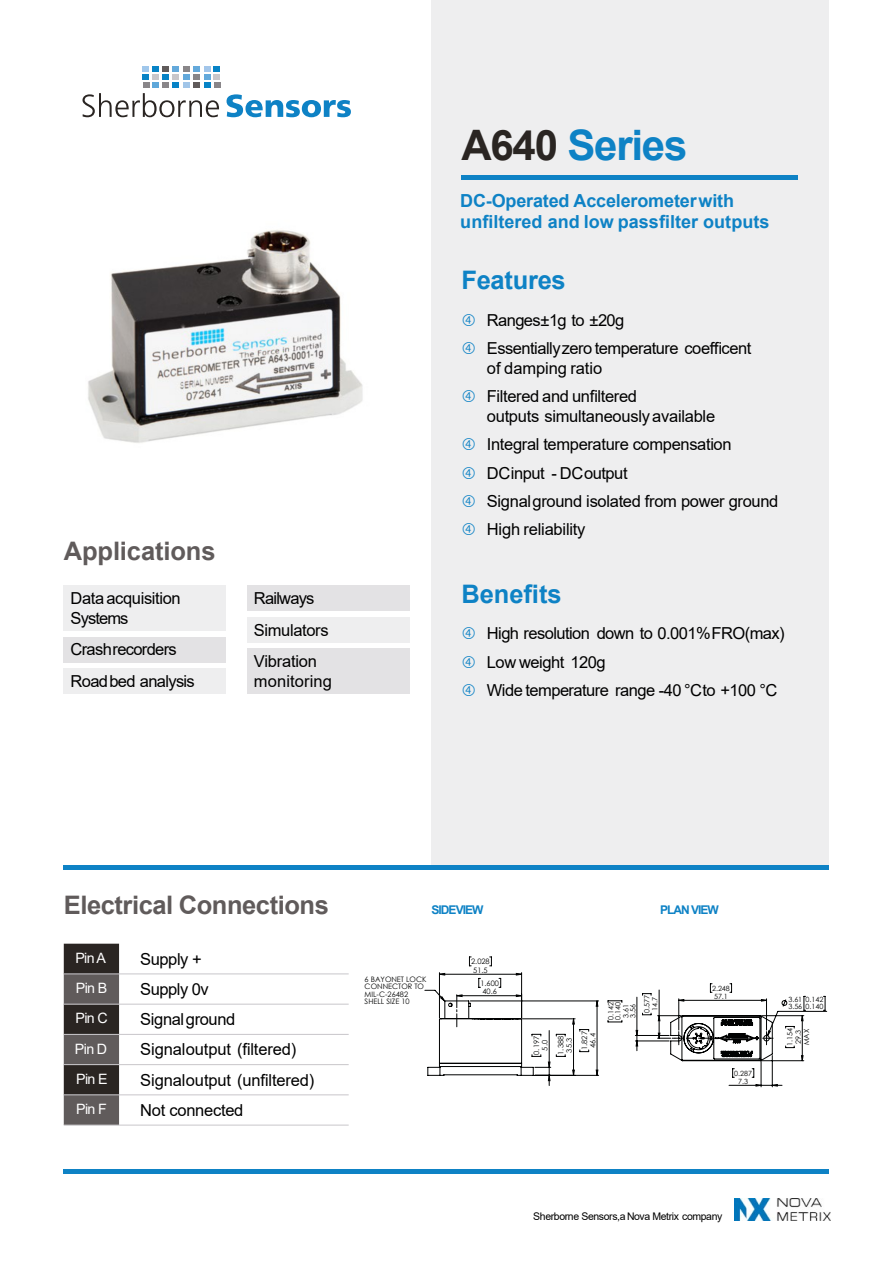
<style>
.page{position:relative;width:893px;height:1263px;background:#fff}
.page>*{position:absolute;margin:0;border:0;box-sizing:border-box;transform-origin:0 0}
.t1{font:700 42px "Arial";letter-spacing:-.03em;color:#0e82c5}
.t2{font:700 25.5px "Arial";letter-spacing:-.015em;color:#605b5b}
.t3{font:700 25.5px "Arial";letter-spacing:-.01em;color:#0e82c5}
.t4{font:700 18px/21.6px "Arial";color:#0e82c5}
.t5{font:16.5px/28.3px "Arial";letter-spacing:-.02em;color:#000}
.t6{font:16.5px "Arial";letter-spacing:-.04em;color:#000}
.t7{font:16.5px/19.8px "Arial";letter-spacing:.005em;color:#000}
.t8{font:16.5px "Arial";letter-spacing:-.045em;color:#000}
.t9{font:14.25px "Arial";letter-spacing:-.045em;color:#fff}
.t10{font:700 12px "Arial";letter-spacing:-.085em;color:#0e82c5}
.t11{font:10.5px "Arial";letter-spacing:-.035em;color:#000}
.t12{font:7.5px/8.4px "Century Gothic";color:#010202}
.t13{font:7.2px/6.9px "Century Gothic";color:#010202}
.s1{color:#2a2522}
</style>
<div class="page">
<div style="left:432px;top:0;width:397px;height:869px;background:#eeeeef"></div>
<svg style="left:227px;top:94px;width:124px;height:23px"></svg>
<svg style="left:82px;top:66px;width:138px;height:51px"></svg>
<hr style="left:64px;top:865px;width:765px;height:4px;background:#0e82c5">
<div style="left:64px;top:1169px;width:765px;height:5px;background:#0e82c5"></div>
<hr style="left:461px;top:176px;width:337px;height:4px;background:#0e82c5">
<img style="left:88px;top:230px;width:275px;height:213px">
<div style="left:64px;top:586px;width:162px;height:45px;background:#eeeeef"></div>
<div style="left:64px;top:668px;width:162px;height:26px;background:#eeeeef"></div>
<div style="left:64px;top:637px;width:162px;height:25px;background:#e3e2e4"></div>
<div style="left:247px;top:586px;width:162px;height:25px;background:#e3e2e4"></div>
<div style="left:247px;top:648px;width:162px;height:46px;background:#e3e2e4"></div>
<div style="left:247px;top:617px;width:162px;height:26px;background:#eeeeef"></div>
<svg style="left:64px;top:944px;width:55px;height:181px;background:#46413f"></svg>
<hr style="left:119px;top:973px;width:230px;height:1px;background:#c8c6ca">
<hr style="left:119px;top:1004px;width:230px;height:1px;background:#c8c6ca">
<hr style="left:119px;top:1034px;width:230px;height:1px;background:#c8c6ca">
<hr style="left:119px;top:1064px;width:230px;height:1px;background:#c8c6ca">
<hr style="left:119px;top:1094px;width:230px;height:1px;background:#c8c6ca">
<hr style="left:64px;top:1125px;width:55px;height:1px;background:#c8c6ca">
<hr style="left:119px;top:1125px;width:230px;height:1px;background:#c8c6ca">
<hr style="left:64px;top:973px;width:55px;height:1px;background:#c8c6ca">
<hr style="left:64px;top:1004px;width:55px;height:1px;background:#c8c6ca">
<hr style="left:64px;top:1034px;width:55px;height:1px;background:#c8c6ca">
<hr style="left:64px;top:1064px;width:55px;height:1px;background:#c8c6ca">
<hr style="left:64px;top:1094px;width:55px;height:1px;background:#c8c6ca">
<svg style="left:608px;top:983px;width:219px;height:104px"></svg>
<svg style="left:425px;top:957px;width:174px;height:129px"></svg>
<img style="left:734px;top:1199px;width:96px;height:21px">
<h2 class="t2" style="left:64px;top:541px;width:153px">Applications</h2>
<p class="t5" style="left:71px;top:590px;width:112px;line-height:19.8px">Dataacquisition<br>Systems</p>
<p class="t6" style="left:71px;top:643px;width:108px">Crashrecorders</p>
<p class="t6" style="left:71px;top:674px;width:126px">Roadbed analysis</p>
<p class="t8" style="left:254px;top:592px;width:62px">Railways</p>
<p class="t5" style="left:254px;top:617px;width:76px">Simulators</p>
<p class="t7" style="left:254px;top:653px;width:79px">Vibration monitoring</p>
<h1 class="t1" style="left:461px;top:129px;width:228px"><span class="s1">A640</span> Series</h1>
<p class="t4" style="left:460px;top:191px;width:311px">DC-Operated Accelerometerwith unfiltered and low passfilter outputs</p>
<h2 class="t3" style="left:461px;top:270px;width:106px">Features</h2>
<p class="t5" style="left:487px;top:307px;width:266px">Ranges±1g to ±20g<br>Essentiallyzero temperature coefficent</p>
<p class="t5" style="left:487px;top:355px;width:152px">of damping ratio<br>Filtered and unfiltered</p>
<p class="t5" style="left:487px;top:403px;width:293px">outputs simultaneously available<br>Integral temperature compensation<br>DCinput - DCoutput<br>Signalground isolated from power ground<br>High reliability</p>
<h2 class="t3" style="left:461px;top:584px;width:102px">Benefits</h2>
<p class="t5" style="left:487px;top:621px;width:299px">High resolution down to 0.001%FRO(max)<br>Low weight 120g<br>Wide temperature range -40 °Cto +100 °C</p>
<h2 class="t2" style="left:64px;top:895px;width:267px">Electrical Connections</h2>
<p class="t9" style="left:75px;top:952px;width:32px">Pin A</p>
<p class="t5" style="left:140px;top:946px;width:63px">Supply +</p>
<p class="t9" style="left:76px;top:983px;width:33px">Pin B</p>
<p class="t5" style="left:140px;top:976px;width:70px">Supply 0v</p>
<p class="t9" style="left:76px;top:1013px;width:34px">Pin C</p>
<p class="t5" style="left:140px;top:1006px;width:97px">Signalground</p>
<p class="t9" style="left:75px;top:1043px;width:34px">Pin D</p>
<p class="t5" style="left:140px;top:1037px;width:157px">Signaloutput (filtered)</p>
<p class="t9" style="left:76px;top:1073px;width:33px">Pin E</p>
<p class="t5" style="left:140px;top:1067px;width:175px">Signaloutput (unfiltered)</p>
<p class="t9" style="left:76px;top:1104px;width:32px">Pin F</p>
<p class="t5" style="left:140px;top:1097px;width:105px">Not connected</p>
<p class="t10" style="left:432px;top:905px;width:53px">SIDEVIEW</p>
<p class="t10" style="left:660px;top:905px;width:60px">PLAN VIEW</p>
<p class="t12" style="left:365px;top:976px;width:63px;line-height:7.2px">6 BAYONET LOCK<br>CONNECTOR TO<br>MIL-C-26482<br>SHELL SIZE 10</p>
<p class="t12" style="left:471px;top:958px;width:20px">2.028<br>51.5</p>
<p class="t12" style="left:480px;top:979px;width:20px">1.600<br>40.6</p>
<p class="t12" style="left:533px;top:1055px;width:20px;text-align:center;rotate:-90deg">0.197<br>5.0</p>
<p class="t12" style="left:557px;top:1055px;width:20px;rotate:-90deg">1.388<br>35.3</p>
<p class="t12" style="left:581px;top:1050px;width:20px;rotate:-90deg">1.827<br>46.4</p>
<p class="t13" style="left:608px;top:1020px;width:19px;rotate:-90deg">0.142<br>0.140</p>
<p class="t13" style="left:623px;top:1018px;width:15px;rotate:-90deg">3.61<br>3.56</p>
<p class="t13" style="left:643px;top:1013px;width:19px;line-height:8.1px;rotate:-90deg">0.577<br>14.7</p>
<p class="t13" style="left:712px;top:985px;width:19px;line-height:8.1px">2.248<br>57.1</p>
<p class="t13" style="left:734px;top:1070px;width:19px;line-height:8.1px;text-align:center">0.287<br>7.3</p>
<p class="t13" style="left:788px;top:996px;width:15px">3.61<br>3.56</p>
<p class="t13" style="left:806px;top:996px;width:19px">0.142<br>0.140</p>
<p class="t13" style="left:786px;top:1046px;width:19px;line-height:8.2px;rotate:-90deg">1.154<br>29.3<br>MAX</p>
<p class="t11" style="left:533px;top:1212px;width:191px">Sherborne Sensors,a Nova Metrix company</p>
</div>
